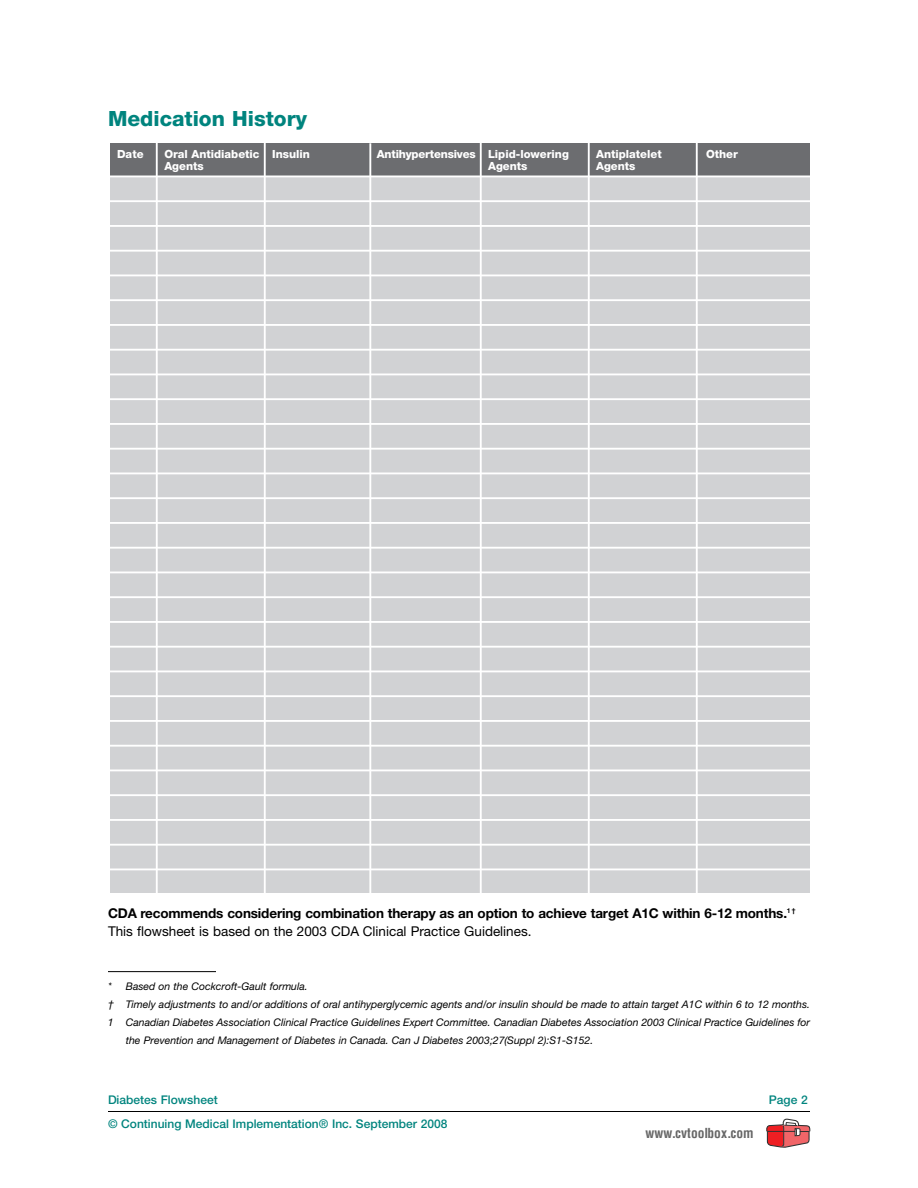
<style>
.page{position:relative;width:918px;height:1188px;background:#fff}
.page>*{position:absolute;margin:0;border:0;box-sizing:border-box;transform-origin:0 0}
.t1{font:800 21px "Helvetica Neue LT Std";color:#00847e}
.t2{font:700 13.5px/18px "Helvetica Neue LT Std";letter-spacing:-.01em;color:#000}
.t3{font:700 condensed 13.5px "Helvetica";color:#666}
.t4{font:500 12px "Helvetica Neue LT Std";color:#00847e}
.t5{font:500 12px "Helvetica Neue";color:#00847e}
.t6{font:800 11.25px "Helvetica Neue LT Std";color:#fff}
.t7{font:italic 10.5px "Helvetica Neue LT Std";color:#000}
.s1{font-weight:400}
</style>
<div class="page">
<hr style="left:108px;top:971px;width:108px;height:1px;background:#000">
<hr style="left:108px;top:1111px;width:702px;height:1px;background:#000">
<svg style="left:766px;top:1119px;width:45px;height:29px"></svg>
<div style="left:110px;top:144px;width:700px;height:749px;background:#d1d2d4"></div>
<div style="left:110px;top:143px;width:700px;height:33px;background:#6c6d70"></div>
<hr style="left:110px;top:176px;width:700px;height:1px;background:#fff">
<hr style="left:110px;top:200px;width:700px;height:2px;background:#fff">
<hr style="left:110px;top:225px;width:700px;height:2px;background:#fff">
<hr style="left:110px;top:250px;width:700px;height:2px;background:#fff">
<hr style="left:110px;top:275px;width:700px;height:1px;background:#fff">
<hr style="left:110px;top:299px;width:700px;height:2px;background:#fff">
<hr style="left:110px;top:324px;width:700px;height:2px;background:#fff">
<hr style="left:110px;top:349px;width:700px;height:2px;background:#fff">
<hr style="left:110px;top:374px;width:700px;height:1px;background:#fff">
<hr style="left:110px;top:398px;width:700px;height:2px;background:#fff">
<hr style="left:110px;top:423px;width:700px;height:2px;background:#fff">
<hr style="left:110px;top:448px;width:700px;height:2px;background:#fff">
<hr style="left:110px;top:473px;width:700px;height:1px;background:#fff">
<hr style="left:110px;top:497px;width:700px;height:2px;background:#fff">
<hr style="left:110px;top:522px;width:700px;height:2px;background:#fff">
<hr style="left:110px;top:547px;width:700px;height:2px;background:#fff">
<hr style="left:110px;top:572px;width:700px;height:1px;background:#fff">
<hr style="left:110px;top:596px;width:700px;height:2px;background:#fff">
<hr style="left:110px;top:621px;width:700px;height:2px;background:#fff">
<hr style="left:110px;top:646px;width:700px;height:2px;background:#fff">
<hr style="left:110px;top:671px;width:700px;height:1px;background:#fff">
<hr style="left:110px;top:695px;width:700px;height:2px;background:#fff">
<hr style="left:110px;top:720px;width:700px;height:2px;background:#fff">
<hr style="left:110px;top:745px;width:700px;height:2px;background:#fff">
<hr style="left:110px;top:770px;width:700px;height:1px;background:#fff">
<hr style="left:110px;top:794px;width:700px;height:2px;background:#fff">
<hr style="left:110px;top:819px;width:700px;height:2px;background:#fff">
<hr style="left:110px;top:844px;width:700px;height:2px;background:#fff">
<hr style="left:110px;top:869px;width:700px;height:1px;background:#fff">
<hr style="left:156px;top:142px;width:2px;height:751px;background:#fff">
<hr style="left:264px;top:142px;width:2px;height:751px;background:#fff">
<hr style="left:369px;top:143px;width:2px;height:750px;background:#fff">
<hr style="left:480px;top:142px;width:2px;height:751px;background:#fff">
<hr style="left:588px;top:142px;width:2px;height:751px;background:#fff">
<hr style="left:696px;top:142px;width:2px;height:751px;background:#fff">
<h1 class="t1" style="left:108px;top:111px;width:200px">Medication History</h1>
<p class="t6" style="left:117px;top:150px;width:28px">Date</p>
<p class="t6" style="left:164px;top:150px;width:147px">Oral Antidiabetic Insulin</p>
<p class="t6" style="left:377px;top:150px;width:194px">Antihypertensives Lipid-lowering</p>
<p class="t6" style="left:596px;top:150px;width:67px">Antiplatelet</p>
<p class="t6" style="left:706px;top:150px;width:33px">Other</p>
<p class="t6" style="left:164px;top:162px;width:41px">Agents</p>
<p class="t6" style="left:488px;top:162px;width:41px">Agents</p>
<p class="t6" style="left:596px;top:162px;width:41px">Agents</p>
<p class="t2" style="left:108px;top:905px;width:689px">CDA recommends considering combination therapy as an option to achieve target A1C within 6-12 months.<sup>1</sup> <sup>†<br></sup><span class="s1">This flowsheet is based on the 2003 CDA Clinical Practice Guidelines.</span></p>
<p class="t7" style="left:108px;top:983px;width:201px">* Based on the Cockcroft-Gault formula.</p>
<p class="t7" style="left:108px;top:1001px;width:704px">† Timely adjustments to and/or additions of oral antihyperglycemic agents and/or insulin should be made to attain target A1C within 6 to 12 months.</p>
<p class="t7" style="left:108px;top:1019px;width:704px">1 Canadian Diabetes Association Clinical Practice Guidelines Expert Committee. Canadian Diabetes Association 2003 Clinical Practice Guidelines for</p>
<p class="t7" style="left:126px;top:1037px;width:469px">the Prevention and Management of Diabetes in Canada. Can J Diabetes 2003;27(Suppl 2):S1-S152.</p>
<p class="t5" style="left:108px;top:1096px;width:111px">Diabetes Flowsheet</p>
<p class="t5" style="left:769px;top:1096px;width:40px">Page 2</p>
<p class="t4" style="left:108px;top:1120px;width:341px">© Continuing Medical Implementation® Inc. September 2008</p>
<p class="t3" style="left:645px;top:1128px;width:110px">www.cvtoolbox.com</p>
</div>
